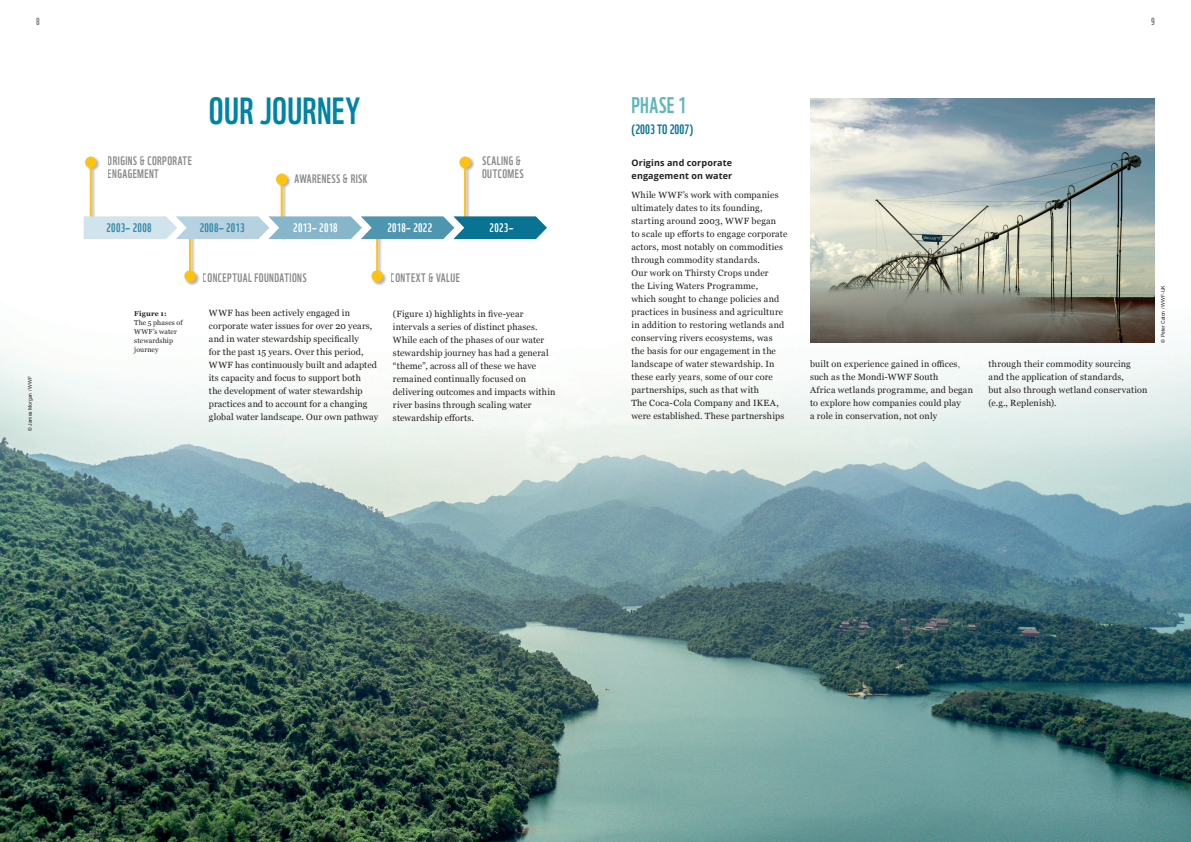
<style>
.page{position:relative;width:1191px;height:842px;background:#fff}
.page>*{position:absolute;margin:0;border:0;box-sizing:border-box;transform-origin:0 0}
.t1{font:36.8px "WWF";letter-spacing:.01em;color:#0083a5}
.t2{font:22px "WWF";letter-spacing:.015em;color:#60b7b7}
.t3{font:13.2px "WWF";letter-spacing:.005em;color:#087393}
.t4{font:12px/13px "WWF";letter-spacing:.035em;color:#636366}
.t5{font:12px "WWF";letter-spacing:.025em;color:#fff}
.t6{font:12px "WWF";letter-spacing:.03em;color:#3389a6}
.t7{font:10px "WWF";color:#76787b}
.t8{font:9px/13px "Georgia";letter-spacing:.02em;color:#231f20}
.t9{font:700 9px/13px "Open Sans";letter-spacing:.015em;color:#231f20}
.t10{font:7px/9px "Georgia";letter-spacing:.02em;color:#231f20}
.t11{font:700 7px "Georgia";letter-spacing:.03em;color:#231f20}
.t12{font:5px "Arial";color:#231f20}
.s1{font-family:"Times New Roman"}
</style>
<div class="page">
<img style="left:0;top:217px;width:1191px;height:625px">
<img style="left:810px;top:98px;width:345px;height:244px">
<div style="left:85px;top:157px;width:16px;height:81px;background:#231f20;opacity:.35"></div>
<hr style="left:90px;top:157px;width:2px;height:76px;background:#fec210">
<div style="left:85px;top:157px;width:11px;height:11px;background:#fec210;border-radius:50%"></div>
<div style="left:276px;top:174px;width:16px;height:68px;background:#231f20;opacity:.35"></div>
<hr style="left:281px;top:174px;width:2px;height:63px;background:#fec210">
<div style="left:276px;top:174px;width:11px;height:11px;background:#fec210;border-radius:50%"></div>
<div style="left:184px;top:220px;width:16px;height:66px;background:#231f20;opacity:.35"></div>
<hr style="left:189px;top:220px;width:2px;height:62px;background:#fec210">
<div style="left:184px;top:270px;width:12px;height:12px;background:#fec210;border-radius:50%"></div>
<div style="left:371px;top:222px;width:16px;height:64px;background:#231f20;opacity:.35"></div>
<hr style="left:376px;top:222px;width:2px;height:60px;background:#fec210">
<div style="left:371px;top:270px;width:12px;height:12px;background:#fec210;border-radius:50%"></div>
<div style="left:459px;top:157px;width:16px;height:83px;background:#231f20;opacity:.35"></div>
<hr style="left:464px;top:157px;width:2px;height:78px;background:#fec210">
<div style="left:459px;top:157px;width:12px;height:11px;background:#fec210;border-radius:50%"></div>
<svg style="left:84px;top:216px;width:463px;height:23px;background:#8ab9cc"></svg>
<p class="t7" style="left:36px;top:14px;width:5px">8</p>
<p class="t7" style="left:1151px;top:14px;width:5px">9</p>
<p class="t12" style="left:27px;top:431px;width:56px;rotate:-90deg">© James Morgan / WWF</p>
<h3 class="t4" style="left:108px;top:153px;width:86px">ORIGINS &amp; CORPORATE<br>ENGAGEMENT</h3>
<h1 class="t1" style="left:209px;top:82px;width:153px">OUR JOURNEY</h1>
<h3 class="t4" style="left:294px;top:171px;width:74px">AWARENESS &amp; RISK</h3>
<h3 class="t4" style="left:482px;top:153px;width:43px">SCALING &amp;<br>OUTCOMES</h3>
<h3 class="t6" style="left:106px;top:218px;width:47px">2003–- 2008</h3>
<h3 class="t6" style="left:200px;top:218px;width:46px">2008–- 2013</h3>
<h3 class="t5" style="left:293px;top:218px;width:46px">2013–- 2018</h3>
<h3 class="t5" style="left:387px;top:218px;width:46px">2018–- 2022</h3>
<h3 class="t5" style="left:489px;top:218px;width:25px">2023–-</h3>
<p class="t11" style="left:134px;top:308px;width:34px">Figure 1:</p>
<p class="t10" style="left:134px;top:317px;width:50px">The 5 phases of<br>WWF’s water stewardship journey</p>
<h3 class="t4" style="left:203px;top:270px;width:105px">CONCEPTUAL FOUNDATIONS</h3>
<h3 class="t4" style="left:391px;top:270px;width:71px">CONTEXT &amp; VALUE</h3>
<p class="t8" style="left:209px;top:306px;width:171px">WWF has been actively engaged in corporate water issues for over 20 years, and in water stewardship specifically<br>for the past 15 years. Over this period, WWF has continuously built and adapted its capacity and focus to support both<br>the development of water stewardship practices and to account for a changing global water landscape. Our own pathway</p>
<p class="t8" style="left:393px;top:307px;width:164px">(Figure 1) highlights in five-year intervals a series of distinct phases.<br>While each of the phases of our water stewardship journey has had a general “theme”, across all of these we have remained continually focused on delivering outcomes and impacts within river basins through scaling water stewardship efforts.</p>
<h2 class="t2" style="left:631px;top:88px;width:56px">PHASE 1</h2>
<h3 class="t3" style="left:631px;top:118px;width:63px">(2003 TO 2007)</h3>
<p class="t9" style="left:631px;top:156px;width:102px">Origins and corporate engagement on water</p>
<p class="t8" style="left:631px;top:188px;width:157px">While WWF’s work with companies ultimately dates to its founding, starting around 2003, WWF began<br>to scale up efforts to engage corporate actors, most notably on commodities through commodity standards.<br>Our work on Thirsty Crops under<br>the Living Waters Programme,<br>which sought to change policies and practices in business and agriculture in addition to restoring wetlands and conserving rivers ecosystems, was the basis for our engagement in the landscape of water stewardship. In these early years<span class="s1">,</span> some of our core partnerships, such as that with<br>The Coca-Cola Company and IKEA, were established. These partnerships</p>
<p class="t8" style="left:810px;top:357px;width:165px">built on experience gained in offices<span class="s1">, </span>such as the Mondi-WWF South<br>Africa wetlands programme, and began to explore how companies could play<br>a role in conservation, not only</p>
<p class="t8" style="left:988px;top:357px;width:160px">through their commodity sourcing and the application of standards,<br>but also through wetland conservation (e.g., Replenish).</p>
<p class="t12" style="left:1159px;top:342px;width:59px;rotate:-90deg">© Peter Caton / WWF-UK</p>
</div>
